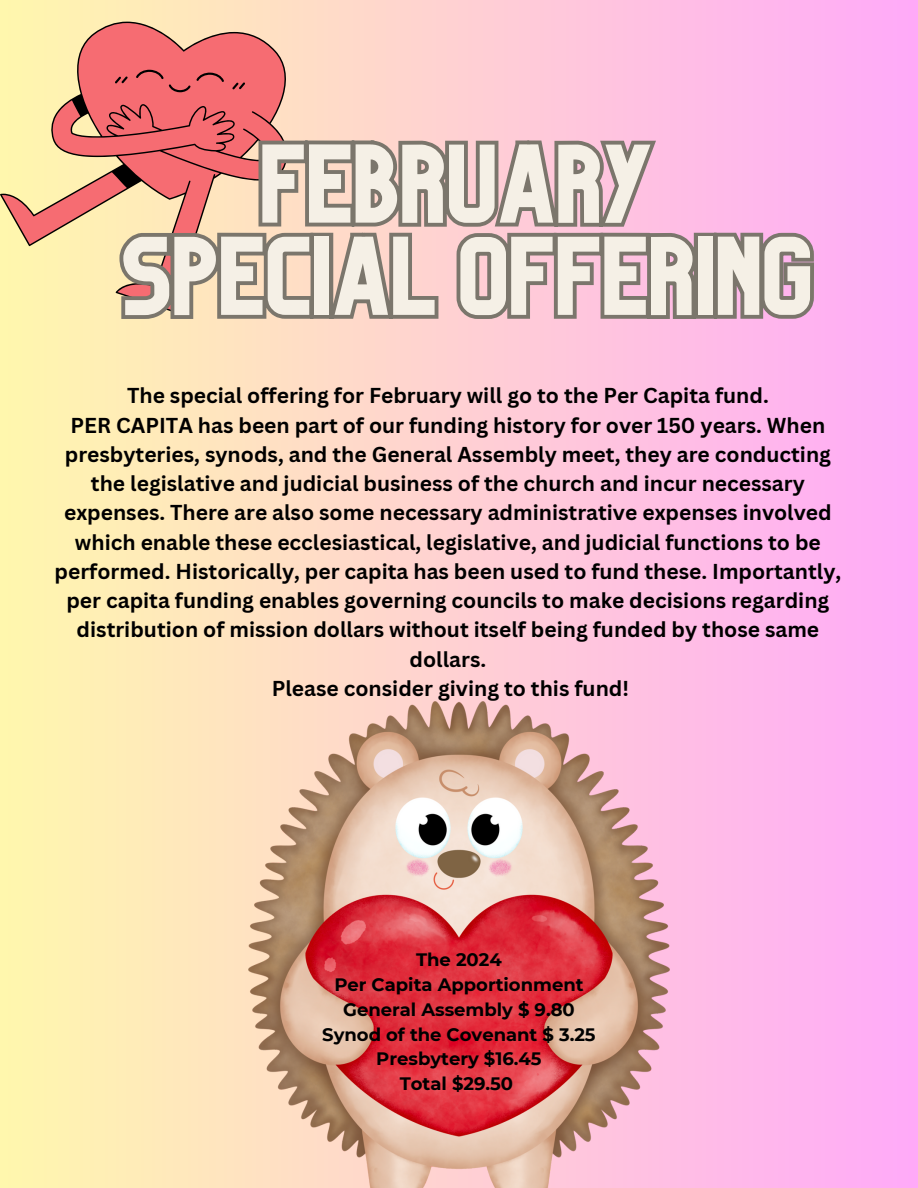
<style>
.page{position:relative;width:918px;height:1188px;background:#fff}
.page>*{position:absolute;margin:0;border:0;box-sizing:border-box;transform-origin:0 0}
.t1{font:103.35px/92.2px "Organic";color:#f5f0e6;text-align:center}
.t2{font:700 21px/29.2px "Canva Sans";color:#000;text-align:center}
.t3{font:700 18px "Montserrat";color:#000}
</style>
<div class="page">
<div style="left:0;top:0;width:918px;height:1188px;background:linear-gradient(to right,#fff7ad,#ffaaf8)"></div>
<svg style="left:1px;top:0;width:290px;height:135px;background:#feeab9"></svg>
<svg style="left:0;top:22px;width:289px;height:290px;background:#eca78c"></svg>
<svg style="left:255px;top:135px;width:407px;height:92px;background:#ba9f9d"></svg>
<svg style="left:114px;top:227px;width:706px;height:98px;background:#bfa2a0"></svg>
<img style="left:249px;top:702px;width:420px;height:486px">
<h1 class="t1" style="left:123px;top:151px;width:693px">FEBRUARY<br>SPECIAL OFFERING</h1>
<p class="t2" style="left:55px;top:380px;width:788px">The special offering for February will go to the Per Capita fund.<br>PER CAPITA has been part of our funding history for over 150 years. When presbyteries, synods, and the General Assembly meet, they are conducting the legislative and judicial business of the church and incur necessary expenses. There are also some necessary administrative expenses involved which enable these ecclesiastical, legislative, and judicial functions to be performed. Historically, per capita has been used to fund these. Importantly, per capita funding enables governing councils to make decisions regarding distribution of mission dollars without itself being funded by those same dollars.<br>Please consider giving to this fund!</p>
<p class="t3" style="left:416px;top:949px;width:87px">The 2024</p>
<p class="t3" style="left:334px;top:974px;width:251px">Per Capita Apportionment</p>
<p class="t3" style="left:343px;top:998px;width:233px">General Assembly $ 9.80</p>
<p class="t3" style="left:322px;top:1023px;width:275px">Synod of the Covenant $ 3.25</p>
<p class="t3" style="left:376px;top:1048px;width:167px">Presbytery $16.45</p>
<p class="t3" style="left:400px;top:1073px;width:115px">Total $29.50</p>
</div>
